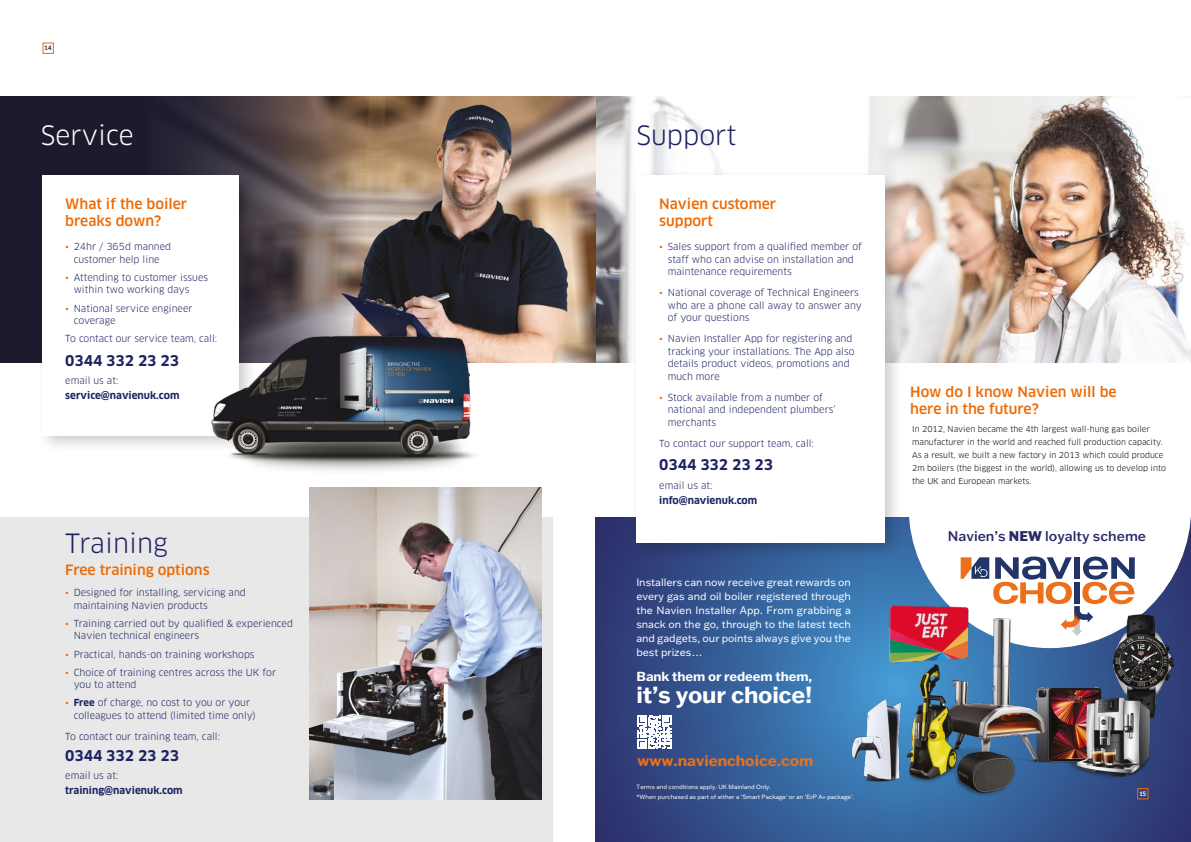
<style>
.page{position:relative;width:1191px;height:842px;background:#fff}
.page>*{position:absolute;margin:0;border:0;box-sizing:border-box;transform-origin:0 0}
.t1{font:26px "Clan OT";color:#1d2362}
.t2{font:26px "Clan OT";color:#fff}
.t3{font:700 22.9px "Franklin Gothic ATF";letter-spacing:-.01em;color:#fff}
.t4{font:700 15px "Franklin Gothic ATF";color:#ed7019}
.t5{font:700 14.5px "Clan OT";color:#1d2362}
.t6{font:500 14px/17px "Clan OT";color:#ed6b06}
.t7{font:500 13.8px "Franklin Gothic ATF";color:#292a67}
.t8{font:700 12.8px "Franklin Gothic ATF";letter-spacing:-.01em;color:#fff}
.t9{font:10.5px/14px "Franklin Gothic ATF";color:#fff;text-align:justify}
.t10{font:700 10px "Clan OT";color:#1d2362}
.t11{font:9.5px/12.5px "Clan OT";color:#1d2362}
.t12{font:8px/13px "Clan OT";color:#000}
.t13{font:6px/10px "Franklin Gothic ATF";color:#fff}
.t14{font:500 6px "Clan OT";color:#1d2362}
.t15{font:500 6px "Clan OT";color:#fff}
.s1{color:#ed6b06}
.s2{font-weight:700}
.s3{font-weight:800}
</style>
<div class="page">
<svg style="left:595px;top:517px;width:596px;height:325px;background:#345993"></svg>
<div style="left:908px;top:366px;width:283px;height:282px;background:#fff;border-radius:50%"></div>
<svg style="left:960px;top:556px;width:174px;height:40px"></svg>
<img style="left:878px;top:598px;width:6px;height:76px">
<img style="left:1166px;top:603px;width:7px;height:128px">
<img style="left:884px;top:596px;width:282px;height:201px">
<img style="left:860px;top:698px;width:47px;height:85px">
<img style="left:846px;top:732px;width:40px;height:28px">
<div style="left:0;top:96px;width:149px;height:267px;background:#1d1a2d"></div>
<div style="left:43px;top:43px;width:11px;height:11px;border:1px solid #ed6b06"></div>
<div style="left:1137px;top:788px;width:11px;height:11px;border:1px solid #ed6b06"></div>
<img style="left:149px;top:96px;width:1042px;height:267px">
<div style="left:630px;top:168px;width:273px;height:393px;background:#000;opacity:.2"></div>
<div style="left:636px;top:175px;width:248px;height:367px;background:#fff"></div>
<div style="left:36px;top:168px;width:222px;height:286px;background:#000;opacity:.2"></div>
<div style="left:43px;top:175px;width:196px;height:260px;background:#fff"></div>
<img style="left:205px;top:275px;width:277px;height:196px">
<div style="left:0;top:517px;width:553px;height:325px;background:#e8e8e8"></div>
<img style="left:309px;top:488px;width:232px;height:311px">
<svg style="left:637px;top:715px;width:34px;height:34px"></svg>
<p class="t14" style="left:44px;top:45px;width:9px">14</p>
<h1 class="t2" style="left:41px;top:120px;width:94px">Service</h1>
<h1 class="t1" style="left:636px;top:120px;width:101px">Support</h1>
<h3 class="t6" style="left:65px;top:196px;width:123px">What if the boiler breaks down?</h3>
<p class="t11" style="left:65px;top:241px;width:107px;text-align:center"><span class="s1">•</span> 24hr / 365d manned customer help line</p>
<p class="t11" style="left:74px;top:271px;width:136px;text-indent:-9px"><span class="s1">•</span> Attending to customer issues within two working days</p>
<p class="t11" style="left:74px;top:302px;width:120px;text-indent:-9px"><span class="s1">•</span> National service engineer coverage</p>
<p class="t11" style="left:65px;top:333px;width:153px">To contact our service team, call:</p>
<h3 class="t5" style="left:65px;top:352px;width:115px">0344 332 23 23</h3>
<p class="t11" style="left:65px;top:374px;width:55px">email us at:</p>
<p class="t10" style="left:65px;top:389px;width:116px">service@navienuk.com</p>
<h3 class="t6" style="left:910px;top:383px;width:208px">How do I know Navien will be here in the future?</h3>
<p class="t12" style="left:912px;top:422px;width:255px">In 2012, Navien became the 4th largest wall-hung gas boiler manufacturer in the world and reached full production capacity.<br>As a result, we built a new factory in 2013 which could produce 2m boilers (the biggest in the world), allowing us to develop into the UK and European markets.</p>
<h3 class="t6" style="left:659px;top:196px;width:118px">Navien customer support</h3>
<p class="t11" style="left:668px;top:241px;width:196px;text-indent:-9px"><span class="s1">•</span> Sales support from a qualified member of staff who can advise on installation and maintenance requirements</p>
<p class="t11" style="left:668px;top:287px;width:195px;text-indent:-9px"><span class="s1">•</span> National coverage of Technical Engineers who are a phone call away to answer any of your questions</p>
<p class="t11" style="left:668px;top:333px;width:188px;text-indent:-9px"><span class="s1">•</span> Navien Installer App for registering and tracking your installations. The App also details product videos, promotions and much more</p>
<p class="t11" style="left:668px;top:391px;width:169px;text-indent:-9px"><span class="s1">•</span> Stock available from a number of national and independent plumbers’ merchants</p>
<p class="t11" style="left:659px;top:437px;width:156px">To contact our support team, call:</p>
<h3 class="t5" style="left:659px;top:457px;width:115px">0344 332 23 23</h3>
<p class="t11" style="left:659px;top:479px;width:55px">email us at:</p>
<p class="t10" style="left:659px;top:494px;width:99px">info@navienuk.com</p>
<h1 class="t1" style="left:65px;top:528px;width:104px">Training</h1>
<h3 class="t6" style="left:65px;top:562px;width:146px">Free training options</h3>
<p class="t11" style="left:74px;top:586px;width:174px;text-indent:-9px"><span class="s1">•</span> Designed for installing, servicing and maintaining Navien products</p>
<p class="t11" style="left:74px;top:617px;width:221px;text-indent:-9px"><span class="s1">•</span> Training carried out by qualified &amp; experienced<br>Navien technical engineers</p>
<p class="t11" style="left:65px;top:648px;width:191px"><span class="s1">•</span> Practical, hands-on training workshops</p>
<p class="t11" style="left:74px;top:666px;width:204px;text-indent:-9px"><span class="s1">•</span> Choice of training centres across the UK for you to attend</p>
<p class="t11" style="left:74px;top:697px;width:184px;text-indent:-9px"><span class="s1">•</span> <span class="s2">Free</span> of charge, no cost to you or your colleagues to attend (limited time only)</p>
<p class="t11" style="left:65px;top:730px;width:156px">To contact our training team, call:</p>
<h3 class="t5" style="left:65px;top:747px;width:115px">0344 332 23 23</h3>
<p class="t11" style="left:65px;top:769px;width:55px">email us at:</p>
<p class="t10" style="left:65px;top:784px;width:119px">training@navienuk.com</p>
<p class="t9" style="left:636px;top:575px;width:216px">Installers can now receive great rewards on every gas and oil boiler registered through the Navien Installer App. From grabbing a snack on the go, through to the latest tech and gadgets, our points always give you the best prizes…</p>
<h3 class="t8" style="left:636px;top:667px;width:177px">Bank them or redeem them,</h3>
<h2 class="t3" style="left:636px;top:679px;width:177px">it’s your choice!</h2>
<h3 class="t4" style="left:637px;top:751px;width:177px">www.navienchoice.com</h3>
<p class="t13" style="left:636px;top:781px;width:219px">Terms and conditions apply. UK Mainland Only.<br>*When purchased as part of either a ‘Smart Package’ or an ‘ErP A+ package’.</p>
<h3 class="t7" style="left:947px;top:527px;width:200px">Navien’s <span class="s3">NEW</span> loyalty scheme</h3>
<p class="t15" style="left:1139px;top:790px;width:9px">15</p>
</div>
